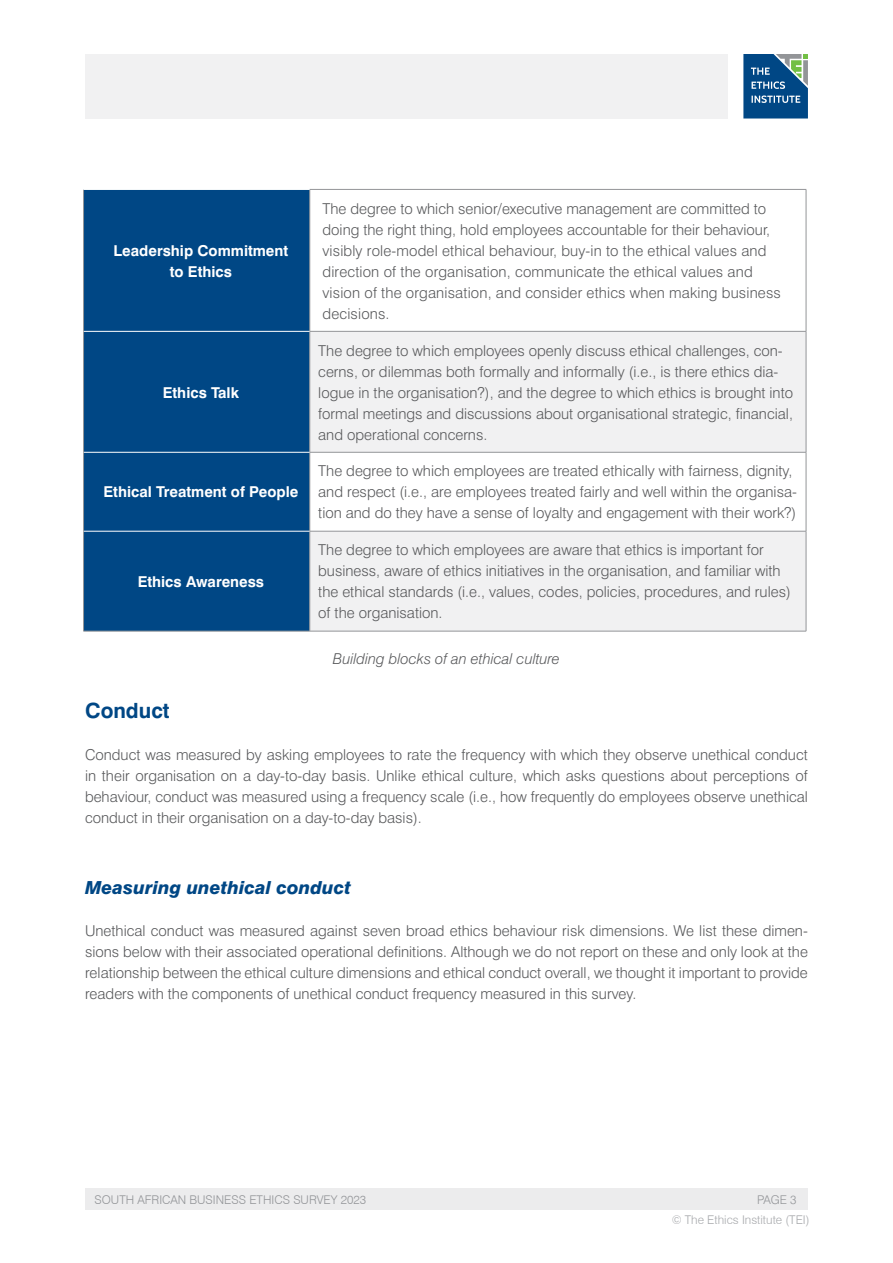
<style>
.page{position:relative;width:893px;height:1263px;background:#fff}
.page>*{position:absolute;margin:0;border:0;box-sizing:border-box;transform-origin:0 0}
.t1{font:700 21px "Swiss 721";color:#004785}
.t2{font:italic 800 18px "Swiss 721";color:#004785}
.t3{font:300 15px/21px "Swiss 721";color:#58595b}
.t4{font:700 15px/21px "Swiss 721";color:#fff;text-align:center}
.t5{font:italic 300 15px "Swiss 721";color:#58595b}
.t6{font:300 12px "Swiss 721 BT";color:#939598}
.t7{font:300 12px "Swiss 721 BT";color:#a7a9ac}
.t8{font:300 12px "Swiss 721";color:#939598}
</style>
<div class="page">
<div style="left:85px;top:1189px;width:723px;height:21px;background:#ececed"></div>
<svg style="left:743px;top:54px;width:65px;height:65px;background:#2e6893"></svg>
<div style="left:85px;top:54px;width:642px;height:64px;background:#f1f1f2"></div>
<div style="left:84px;top:190px;width:226px;height:441px;background:#004785"></div>
<svg style="left:311px;top:332px;width:495px;height:299px;fill:#f1f1f2"></svg>
<hr style="left:83px;top:190px;width:1px;height:141px;background:#939598">
<hr style="left:310px;top:189px;width:496px;height:1px;background:#939598">
<hr style="left:310px;top:190px;width:1px;height:141px;background:#939598">
<hr style="left:806px;top:190px;width:1px;height:141px;background:#939598">
<hr style="left:83px;top:331px;width:1px;height:121px;background:#939598">
<hr style="left:310px;top:331px;width:496px;height:1px;background:#939598">
<hr style="left:310px;top:331px;width:1px;height:121px;background:#939598">
<hr style="left:806px;top:331px;width:1px;height:121px;background:#939598">
<hr style="left:83px;top:452px;width:1px;height:79px;background:#939598">
<hr style="left:310px;top:452px;width:496px;height:1px;background:#939598">
<hr style="left:310px;top:452px;width:1px;height:79px;background:#939598">
<hr style="left:806px;top:452px;width:1px;height:79px;background:#939598">
<hr style="left:83px;top:531px;width:1px;height:100px;background:#939598">
<hr style="left:310px;top:531px;width:496px;height:1px;background:#939598">
<hr style="left:310px;top:531px;width:1px;height:100px;background:#939598">
<hr style="left:806px;top:531px;width:1px;height:100px;background:#939598">
<hr style="left:310px;top:631px;width:496px;height:1px;background:#939598">
<hr style="left:84px;top:331px;width:226px;height:1px;background:#fff">
<hr style="left:84px;top:452px;width:226px;height:1px;background:#fff">
<hr style="left:84px;top:531px;width:226px;height:1px;background:#fff">
<hr style="left:83px;top:631px;width:227px;height:1px;background:#939598">
<p class="t4" style="left:114px;top:240px;width:176px">Leadership Commitment to Ethics</p>
<p class="t4" style="left:163px;top:382px;width:78px">Ethics Talk</p>
<p class="t4" style="left:103px;top:481px;width:196px">Ethical Treatment of People</p>
<p class="t4" style="left:138px;top:571px;width:128px">Ethics Awareness</p>
<p class="t3" style="left:322px;top:198px;width:460px">The degree to which senior/executive management are committed to doing the right thing, hold employees accountable for their behaviour, visibly role-model ethical behaviour, buy-in to the ethical values and direction of the organisation, communicate the ethical values and vision of the organisation, and consider ethics when making business decisions.</p>
<p class="t3" style="left:318px;top:340px;width:476px">The degree to which employees openly discuss ethical challenges, con&shy;cerns, or dilemmas both formally and informally (i.e., is there ethics dia&shy;logue in the organisation?), and the degree to which ethics is brought into formal meetings and discussions about organisational strategic, financial, and operational concerns.</p>
<p class="t3" style="left:318px;top:460px;width:480px">The degree to which employees are treated ethically with fairness, dignity, and respect (i.e., are employees treated fairly and well within the organisa&shy;tion and do they have a sense of loyalty and engagement with their work?)</p>
<p class="t3" style="left:318px;top:539px;width:474px">The degree to which employees are aware that ethics is important for business, aware of ethics initiatives in the organisation, and familiar with the ethical standards (i.e., values, codes, policies, procedures, and rules) of the organisation.</p>
<p class="t5" style="left:333px;top:650px;width:228px">Building blocks of an ethical culture</p>
<h1 class="t1" style="left:85px;top:698px;width:86px">Conduct</h1>
<p class="t3" style="left:85px;top:744px;width:724px;text-align:justify">Conduct was measured by asking employees to rate the frequency with which they observe unethical conduct in their organisation on a day-to-day basis. Unlike ethical culture, which asks questions about perceptions of behaviour, conduct was measured using a frequency scale (i.e., how frequently do employees observe unethical conduct in their organisation on a day-to-day basis).</p>
<p class="t2" style="left:85px;top:876px;width:268px">Measuring unethical conduct</p>
<p class="t3" style="left:85px;top:919px;width:724px;text-align:justify">Unethical conduct was measured against seven broad ethics behaviour risk dimensions. We list these dimen&shy;sions below with their associated operational definitions. Although we do not report on these and only look at the relationship between the ethical culture dimensions and ethical conduct overall, we thought it important to provide readers with the components of unethical conduct frequency measured in this survey.</p>
<p class="t6" style="left:95px;top:1192px;width:273px">SOUTH AFRICAN BUSINESS ETHICS SURVEY 2023</p>
<p class="t8" style="left:757px;top:1192px;width:41px">PAGE 3</p>
<p class="t7" style="left:672px;top:1212px;width:139px">© The Ethics Institute (TEI)</p>
</div>
